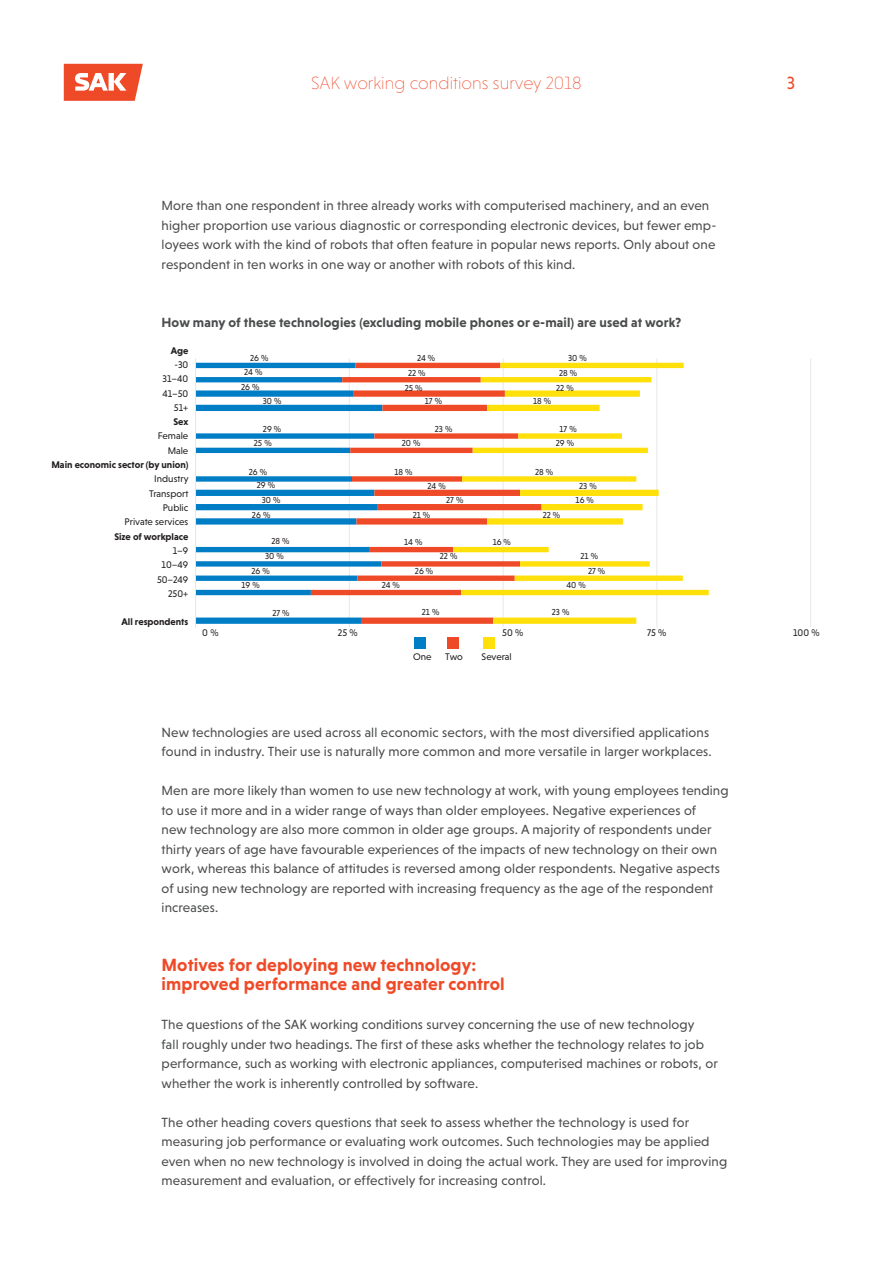
<style>
.page{position:relative;width:893px;height:1263px;background:#fff}
.page>*{position:absolute;margin:0;border:0;box-sizing:border-box;transform-origin:0 0}
.t1{font:700 18px/19.5px "Niveau Grotesk";letter-spacing:.01em;color:#ef4a28}
.t2{font:200 18px "Niveau Grotesk";color:#ef4a28}
.t3{font:18px "Niveau Grotesk";color:#ef4a28}
.t4{font:13.5px/19.5px "Niveau Grotesk";letter-spacing:.01em;color:#4b4c4d}
.t5{font:700 13.5px "Niveau Grotesk";letter-spacing:.01em;color:#4b4c4d}
.t6{font:9.9px/14.2px "Niveau Grotesk";color:#231f20;text-align:right}
.t7{font:700 9.9px "Niveau Grotesk";color:#231f20}
.t8{font:8.85px "Niveau Grotesk";color:#231f20}
</style>
<div class="page">
<svg style="left:64px;top:64px;width:79px;height:37px"></svg>
<hr style="left:810px;top:358px;width:1px;height:269px;background:#e6e7e9">
<hr style="left:656px;top:358px;width:1px;height:269px;background:#e6e7e9">
<hr style="left:503px;top:358px;width:1px;height:269px;background:#e6e7e9">
<hr style="left:349px;top:358px;width:1px;height:269px;background:#e6e7e9">
<svg style="left:196px;top:363px;width:115px;height:261px"></svg>
<svg style="left:311px;top:363px;width:142px;height:261px"></svg>
<svg style="left:453px;top:363px;width:256px;height:261px"></svg>
<hr style="left:195px;top:358px;width:1px;height:270px;background:#e6e7e9">
<div style="left:415px;top:637px;width:11px;height:11px;background:#007ec5"></div>
<div style="left:447px;top:637px;width:12px;height:11px;background:#ef4a28"></div>
<div style="left:484px;top:637px;width:11px;height:11px;background:#ffe00a"></div>
<h1 class="t2" style="left:311px;top:73px;width:272px">SAK working conditions survey 2018</h1>
<h1 class="t3" style="left:787px;top:73px;width:10px">3</h1>
<p class="t4" style="left:162px;top:196px;width:556px">More than one respondent in three already works with computerised machinery, and an even higher proportion use various diagnostic or corresponding electronic devices, but fewer emp&shy;loyees work with the kind of robots that often feature in popular news reports. Only about one respondent in ten works in one way or another with robots of this kind.</p>
<p class="t5" style="left:162px;top:315px;width:521px">How many of these technologies (excluding mobile phones or e-mail) are used at work?</p>
<p class="t7" style="left:171px;top:344px;width:19px">Age</p>
<p class="t6" style="left:162px;top:357px;width:27px">-30<br>31–40<br>41–50<br>51+</p>
<p class="t7" style="left:173px;top:416px;width:16px">Sex</p>
<p class="t6" style="left:158px;top:429px;width:32px">Female<br>Male</p>
<p class="t7" style="left:51px;top:459px;width:138px">Main economic sector (by union)</p>
<p class="t6" style="left:125px;top:472px;width:66px">Industry<br>Transport<br>Public<br>Private services</p>
<p class="t7" style="left:114px;top:530px;width:76px">Size of workplace</p>
<p class="t6" style="left:157px;top:543px;width:33px">1–9<br>10–49<br>50–249<br>250+</p>
<p class="t7" style="left:121px;top:616px;width:68px">All respondents</p>
<p class="t6" style="left:202px;top:626px;width:18px">0 %</p>
<p class="t6" style="left:338px;top:626px;width:21px">25 %</p>
<p class="t6" style="left:413px;top:649px;width:20px">One</p>
<p class="t6" style="left:445px;top:649px;width:19px">Two</p>
<p class="t6" style="left:482px;top:649px;width:32px">Several</p>
<p class="t8" style="left:250px;top:353px;width:20px">26 %</p>
<p class="t8" style="left:417px;top:353px;width:20px">24 %</p>
<p class="t8" style="left:568px;top:353px;width:20px">30 %</p>
<p class="t8" style="left:244px;top:367px;width:20px">24 %</p>
<p class="t8" style="left:408px;top:368px;width:19px">22 %</p>
<p class="t8" style="left:559px;top:368px;width:20px">28 %</p>
<p class="t8" style="left:241px;top:382px;width:20px">26 %</p>
<p class="t8" style="left:405px;top:382px;width:19px">25 %</p>
<p class="t8" style="left:556px;top:382px;width:19px">22 %</p>
<p class="t8" style="left:263px;top:396px;width:20px">30 %</p>
<p class="t8" style="left:425px;top:396px;width:19px">17 %</p>
<p class="t8" style="left:533px;top:396px;width:20px">18 %</p>
<p class="t8" style="left:263px;top:424px;width:20px">29 %</p>
<p class="t8" style="left:435px;top:424px;width:19px">23 %</p>
<p class="t8" style="left:560px;top:424px;width:19px">17 %</p>
<p class="t8" style="left:254px;top:438px;width:19px">25 %</p>
<p class="t8" style="left:402px;top:438px;width:20px">20 %</p>
<p class="t8" style="left:556px;top:438px;width:20px">29 %</p>
<p class="t8" style="left:249px;top:467px;width:20px">26 %</p>
<p class="t8" style="left:394px;top:467px;width:20px">18 %</p>
<p class="t8" style="left:535px;top:467px;width:20px">28 %</p>
<p class="t8" style="left:257px;top:480px;width:20px">29 %</p>
<p class="t8" style="left:428px;top:480px;width:20px">24 %</p>
<p class="t8" style="left:579px;top:480px;width:19px">23 %</p>
<p class="t8" style="left:262px;top:495px;width:20px">30 %</p>
<p class="t8" style="left:446px;top:495px;width:19px">27 %</p>
<p class="t8" style="left:576px;top:495px;width:20px">16 %</p>
<p class="t8" style="left:252px;top:510px;width:20px">26 %</p>
<p class="t8" style="left:413px;top:510px;width:19px">21 %</p>
<p class="t8" style="left:543px;top:510px;width:19px">22 %</p>
<p class="t8" style="left:271px;top:536px;width:20px">28 %</p>
<p class="t8" style="left:404px;top:537px;width:20px">14 %</p>
<p class="t8" style="left:493px;top:537px;width:20px">16 %</p>
<p class="t8" style="left:265px;top:551px;width:20px">30 %</p>
<p class="t8" style="left:440px;top:551px;width:19px">22 %</p>
<p class="t8" style="left:580px;top:551px;width:19px">21 %</p>
<p class="t8" style="left:251px;top:566px;width:20px">26 %</p>
<p class="t8" style="left:415px;top:566px;width:20px">26 %</p>
<p class="t8" style="left:588px;top:566px;width:19px">27 %</p>
<p class="t8" style="left:242px;top:580px;width:20px">19 %</p>
<p class="t8" style="left:382px;top:580px;width:20px">24 %</p>
<p class="t8" style="left:566px;top:580px;width:21px">40 %</p>
<p class="t8" style="left:272px;top:608px;width:19px">27 %</p>
<p class="t8" style="left:422px;top:607px;width:19px">21 %</p>
<p class="t8" style="left:552px;top:607px;width:19px">23 %</p>
<p class="t6" style="left:502px;top:626px;width:23px">50 %</p>
<p class="t6" style="left:647px;top:626px;width:21px">75 %</p>
<p class="t6" style="left:793px;top:626px;width:28px">100 %</p>
<p class="t4" style="left:162px;top:722px;width:552px">New technologies are used across all economic sectors, with the most diversified applications found in industry. Their use is naturally more common and more versatile in larger workplaces.</p>
<p class="t4" style="left:162px;top:781px;width:569px">Men are more likely than women to use new technology at work, with young employees tending to use it more and in a wider range of ways than older employees. Negative experiences of<br>new technology are also more common in older age groups. A majority of respondents under thirty years of age have favourable experiences of the impacts of new technology on their own work, whereas this balance of attitudes is reversed among older respondents. Negative aspects of using new technology are reported with increasing frequency as the age of the respondent increases.</p>
<h1 class="t1" style="left:162px;top:954px;width:345px">Motives for deploying new technology: improved performance and greater control</h1>
<p class="t4" style="left:162px;top:1015px;width:558px">The questions of the SAK working conditions survey concerning the use of new technology<br>fall roughly under two headings. The first of these asks whether the technology relates to job performance, such as working with electronic appliances, computerised machines or robots, or whether the work is inherently controlled by software.</p>
<p class="t4" style="left:162px;top:1112px;width:567px">The other heading covers questions that seek to assess whether the technology is used for measuring job performance or evaluating work outcomes. Such technologies may be applied even when no new technology is involved in doing the actual work. They are used for improving measurement and evaluation, or effectively for increasing control.</p>
</div>
